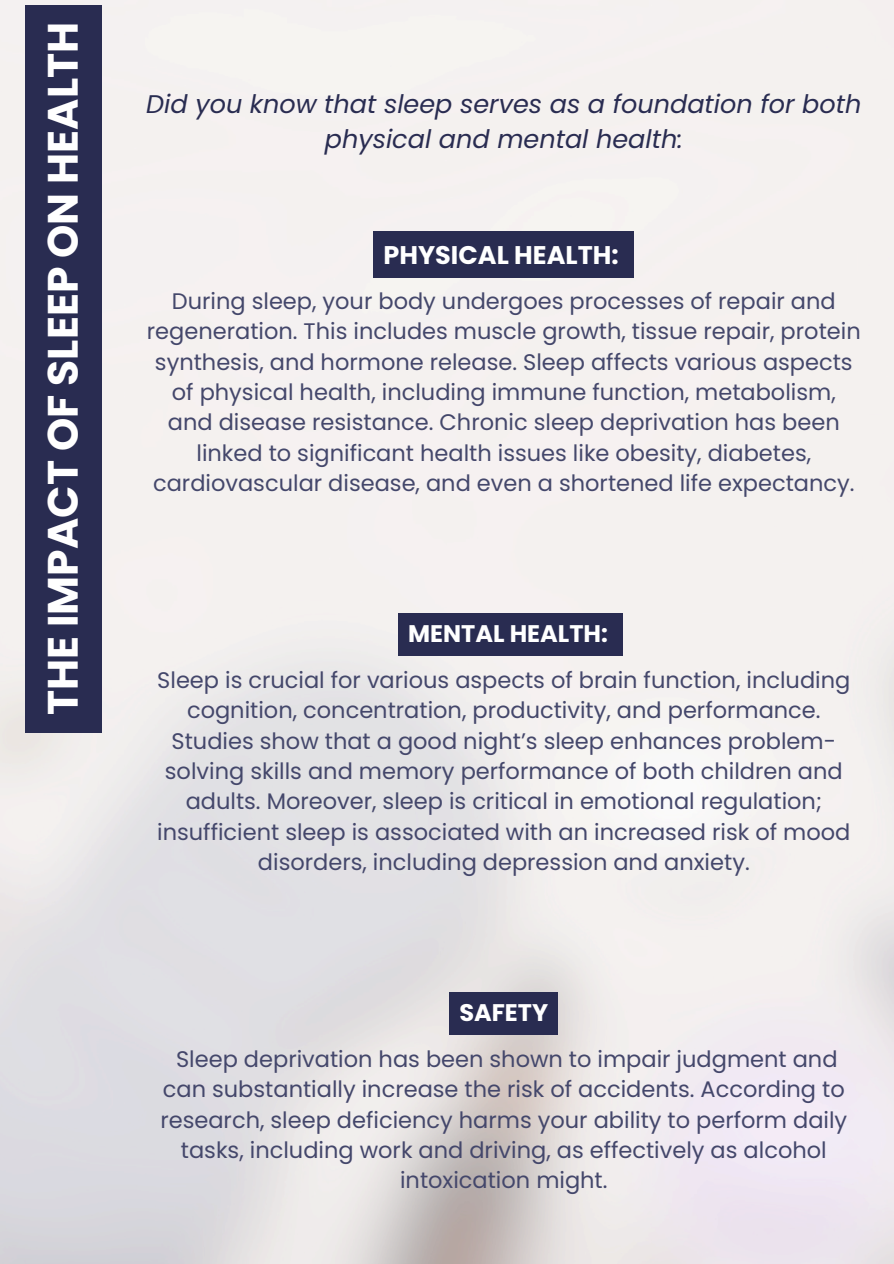
<style>
.page{position:relative;width:894px;height:1264px;background:#fff}
.page>*{position:absolute;margin:0;border:0;box-sizing:border-box;transform-origin:0 0}
.t1{font:700 42.45px "Poppins";color:#fff}
.t2{font:italic 25.5px/34.8px "Poppins";color:#292c51;text-align:center}
.t3{font:700 25.5px "Poppins";color:#fff}
.t4{font:700 24px "Poppins";color:#fff}
.t5{font:22.5px/30.3px "Poppins";color:#44476b;text-align:center}
</style>
<div class="page">
<img style="left:0;top:0;width:893px;height:1263px">
<div style="left:25px;top:5px;width:77px;height:727px;background:#292c51"></div>
<div style="left:373px;top:231px;width:261px;height:47px;background:#292c51"></div>
<div style="left:398px;top:613px;width:224px;height:42px;background:#292c51"></div>
<div style="left:449px;top:992px;width:108px;height:42px;background:#292c51"></div>
<h3 class="t1" style="left:33px;top:715px;width:694px;rotate:-90deg">THE IMPACT OF SLEEP ON HEALTH</h3>
<h2 class="t2" style="left:146px;top:86px;width:716px">Did you know that sleep serves as a foundation for both physical and mental health:</h2>
<p class="t3" style="left:383px;top:237px;width:236px">PHYSICAL HEALTH:</p>
<h1 class="t5" style="left:147px;top:286px;width:715px">During sleep, your body undergoes processes of repair and regeneration. This includes muscle growth, tissue repair, protein synthesis, and hormone release. Sleep affects various aspects of physical health, including immune function, metabolism, and disease resistance. Chronic sleep deprivation has been linked to significant health issues like obesity, diabetes, cardiovascular disease, and even a shortened life expectancy.</h1>
<p class="t4" style="left:408px;top:616px;width:201px">MENTAL HEALTH:</p>
<h2 class="t5" style="left:157px;top:664px;width:694px">Sleep is crucial for various aspects of brain function, including cognition, concentration, productivity, and performance.<br>Studies show that a good night’s sleep enhances problem&shy;solving skills and memory performance of both children and adults. Moreover, sleep is critical in emotional regulation; insufficient sleep is associated with an increased risk of mood disorders, including depression and anxiety.</h2>
<p class="t4" style="left:459px;top:995px;width:90px">SAFETY</p>
<h2 class="t5" style="left:160px;top:1043px;width:688px">Sleep deprivation has been shown to impair judgment and can substantially increase the risk of accidents. According to research, sleep deficiency harms your ability to perform daily tasks, including work and driving, as effectively as alcohol intoxication might.</h2>
</div>
